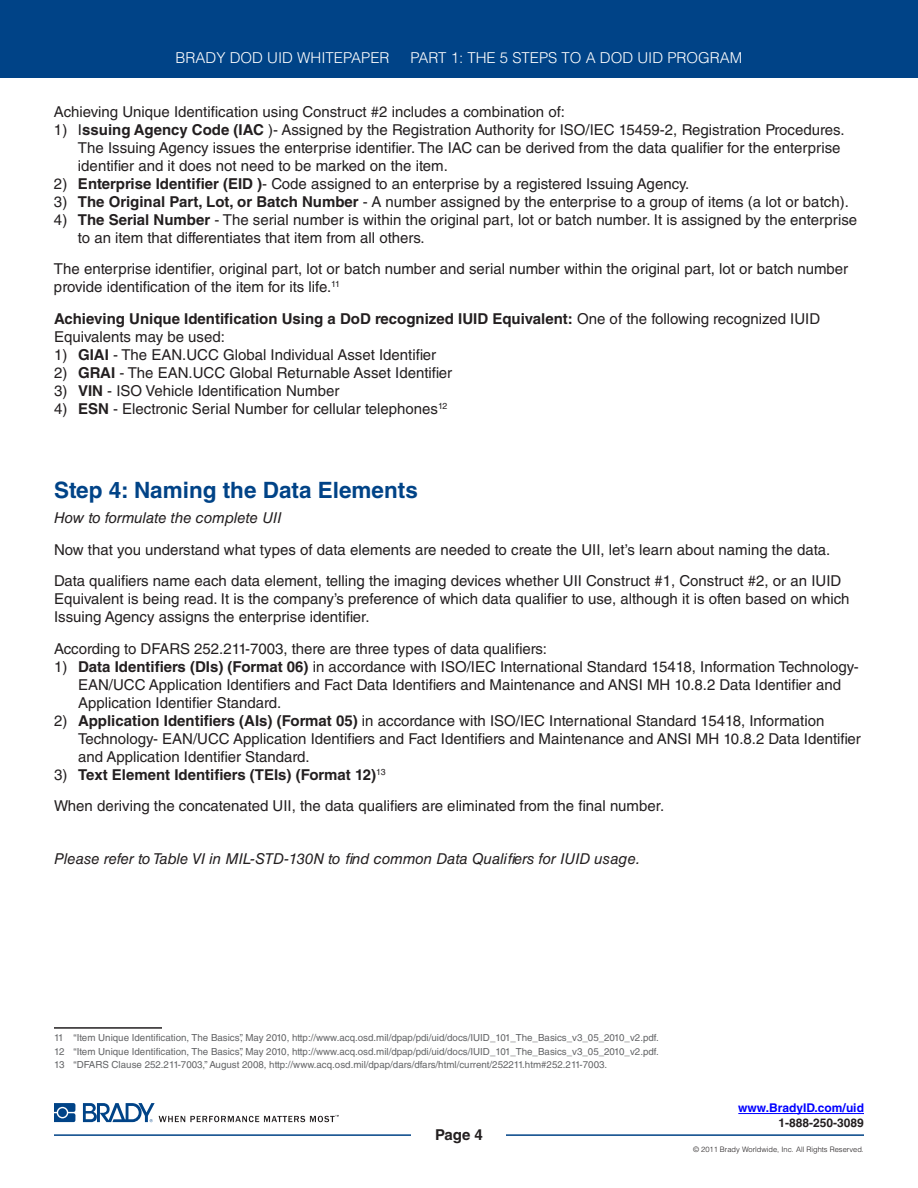
<style>
.page{position:relative;width:918px;height:1188px;background:#fff}
.page>*{position:absolute;margin:0;border:0;box-sizing:border-box;transform-origin:0 0}
.t1{font:700 22.5px "Helvetica LT Std";color:#004387}
.t2{font:15px/18px "Helvetica LT Std";color:#231f20}
.t3{font:700 15px/18px "Helvetica LT Std";color:#231f20}
.t4{font:italic 15px "Helvetica LT Std";color:#231f20}
.t5{font:300 15px "Helvetica LT";color:#fff}
.t6{font:700 15px "Helvetica LT";color:#231f20}
.t7{font:700 12px "Helvetica LT";color:#00f}
.t8{font:700 12px "Helvetica LT";color:#231f20}
.t9{font:9.75px/13.5px "Helvetica LT Std";color:#636466;text-align:justify}
.t10{font:300 7.5px "Helvetica LT";color:#231f20}
.s1{font-weight:700}
.s2{font-weight:400}
</style>
<div class="page">
<hr style="left:54px;top:1134px;width:810px;height:2px;background:#004387">
<div style="left:412px;top:1124px;width:94px;height:20px;background:#fff"></div>
<hr style="left:738px;top:1113px;width:126px;height:1px;background:#00f">
<svg style="left:54px;top:1103px;width:21px;height:19px"></svg>
<div style="left:58px;top:1108px;width:9px;height:9px;background:#004387;border-radius:50%"></div>
<svg style="left:83px;top:1103px;width:256px;height:19px"></svg>
<div style="left:0;top:0;width:918px;height:77px;background:#004387"></div>
<hr style="left:54px;top:1027px;width:108px;height:2px;background:#231f20">
<p class="t5" style="left:176px;top:48px;width:215px">BRADY DOD UID WHITEPAPER</p>
<p class="t5" style="left:410px;top:48px;width:334px">PART 1: THE 5 STEPS TO A DOD UID PROGRAM</p>
<p class="t2" style="left:54px;top:103px;width:513px">Achieving Unique Identification using Construct #2 includes a combination of:</p>
<p class="t2" style="left:78px;top:121px;width:768px;text-indent:-24px">1) I<span class="s1">ssuing Agency Code (IAC</span> )- Assigned by the Registration Authority for ISO/IEC 15459-2, Registration Procedures.<br>The Issuing Agency issues the enterprise identifier. The IAC can be derived from the data qualifier for the enterprise identifier and it does not need to be marked on the item.</p>
<p class="t2" style="left:54px;top:175px;width:637px">2) <span class="s1">Enterprise Identifier (EID )</span>- Code assigned to an enterprise by a registered Issuing Agency.</p>
<p class="t2" style="left:54px;top:193px;width:796px">3) <span class="s1">The Original Part, Lot, or Batch Number</span> - A number assigned by the enterprise to a group of items (a lot or batch).</p>
<p class="t2" style="left:78px;top:211px;width:781px;text-indent:-24px">4) <span class="s1">The Serial Number</span> - The serial number is within the original part, lot or batch number. It is assigned by the enterprise to an item that differentiates that item from all others.</p>
<p class="t2" style="left:54px;top:260px;width:796px">The enterprise identifier, original part, lot or batch number and serial number within the original part, lot or batch number provide identification of the item for its life.<sup>11</sup></p>
<p class="t3" style="left:54px;top:309px;width:768px">Achieving Unique Identification Using a DoD recognized IUID Equivalent: <span class="s2">One of the following recognized IUID<br>Equivalents may be used:</span></p>
<p class="t2" style="left:54px;top:346px;width:384px">1) <span class="s1">GIAI</span> - The EAN.UCC Global Individual Asset Identifier</p>
<p class="t2" style="left:54px;top:364px;width:400px">2) <span class="s1">GRAI</span> - The EAN.UCC Global Returnable Asset Identifier</p>
<p class="t2" style="left:54px;top:382px;width:287px">3) <span class="s1">VIN</span> - ISO Vehicle Identification Number</p>
<p class="t2" style="left:54px;top:400px;width:395px">4) <span class="s1">ESN</span> - Electronic Serial Number for cellular telephones<sup>12</sup></p>
<h1 class="t1" style="left:54px;top:476px;width:365px">Step 4: Naming the Data Elements</h1>
<p class="t4" style="left:54px;top:509px;width:229px">How to formulate the complete UII</p>
<p class="t2" style="left:54px;top:534px;width:789px;line-height:31.5px">Now that you understand what types of data elements are needed to create the UII, let’s learn about naming the data.<br>Data qualifiers name each data element, telling the imaging devices whether UII Construct #1, Construct #2, or an IUID</p>
<p class="t2" style="left:54px;top:590px;width:797px">Equivalent is being read. It is the company’s preference of which data qualifier to use, although it is often based on which<br>Issuing Agency assigns the enterprise identifier.</p>
<p class="t2" style="left:54px;top:640px;width:495px">According to DFARS 252.211-7003, there are three types of data qualifiers:</p>
<p class="t2" style="left:78px;top:658px;width:782px;text-indent:-24px">1) <span class="s1">Data Identifiers (DIs) (Format 06)</span> in accordance with ISO/IEC International Standard 15418, Information Technology-<br>EAN/UCC Application Identifiers and Fact Data Identifiers and Maintenance and ANSI MH 10.8.2 Data Identifier and<br>Application Identifier Standard.</p>
<p class="t2" style="left:78px;top:712px;width:784px;text-indent:-24px">2) <span class="s1">Application Identifiers (AIs) (Format 05)</span> in accordance with ISO/IEC International Standard 15418, Information<br>Technology- EAN/UCC Application Identifiers and Fact Identifiers and Maintenance and ANSI MH 10.8.2 Data Identifier and Application Identifier Standard.</p>
<p class="t2" style="left:54px;top:759px;width:612px;line-height:31.5px">3) <span class="s1">Text Element Identifiers (TEIs) (Format 12)</span><sup>13<br></sup>When deriving the concatenated UII, the data qualifiers are eliminated from the final number.</p>
<p class="t4" style="left:54px;top:850px;width:588px">Please refer to Table VI in MIL-STD-130N to find common Data Qualifiers for IUID usage.</p>
<p class="t9" style="left:54px;top:1031px;width:607px">11 “Item Unique Identification, The Basics”, May 2010, http://www.acq.osd.mil/dpap/pdi/uid/docs/IUID_101_The_Basics_v3_05_2010_v2.pdf.<br>12 “Item Unique Identification, The Basics”, May 2010, http://www.acq.osd.mil/dpap/pdi/uid/docs/IUID_101_The_Basics_v3_05_2010_v2.pdf.<br>13 “DFARS Clause 252.211-7003,” August 2008, http://www.acq.osd.mil/dpap/dars/dfars/html/current/252211.htm#252.211-7003.</p>
<p class="t6" style="left:435px;top:1125px;width:49px">Page 4</p>
<p class="t7" style="left:738px;top:1101px;width:127px">www.BradyID.com/uid</p>
<p class="t8" style="left:779px;top:1116px;width:87px">1-888-250-3089</p>
<p class="t10" style="left:693px;top:1144px;width:172px">© 2011 BRADY WORLDWIDE, INC. ALL RIGHTS RESERVED.</p>
</div>
